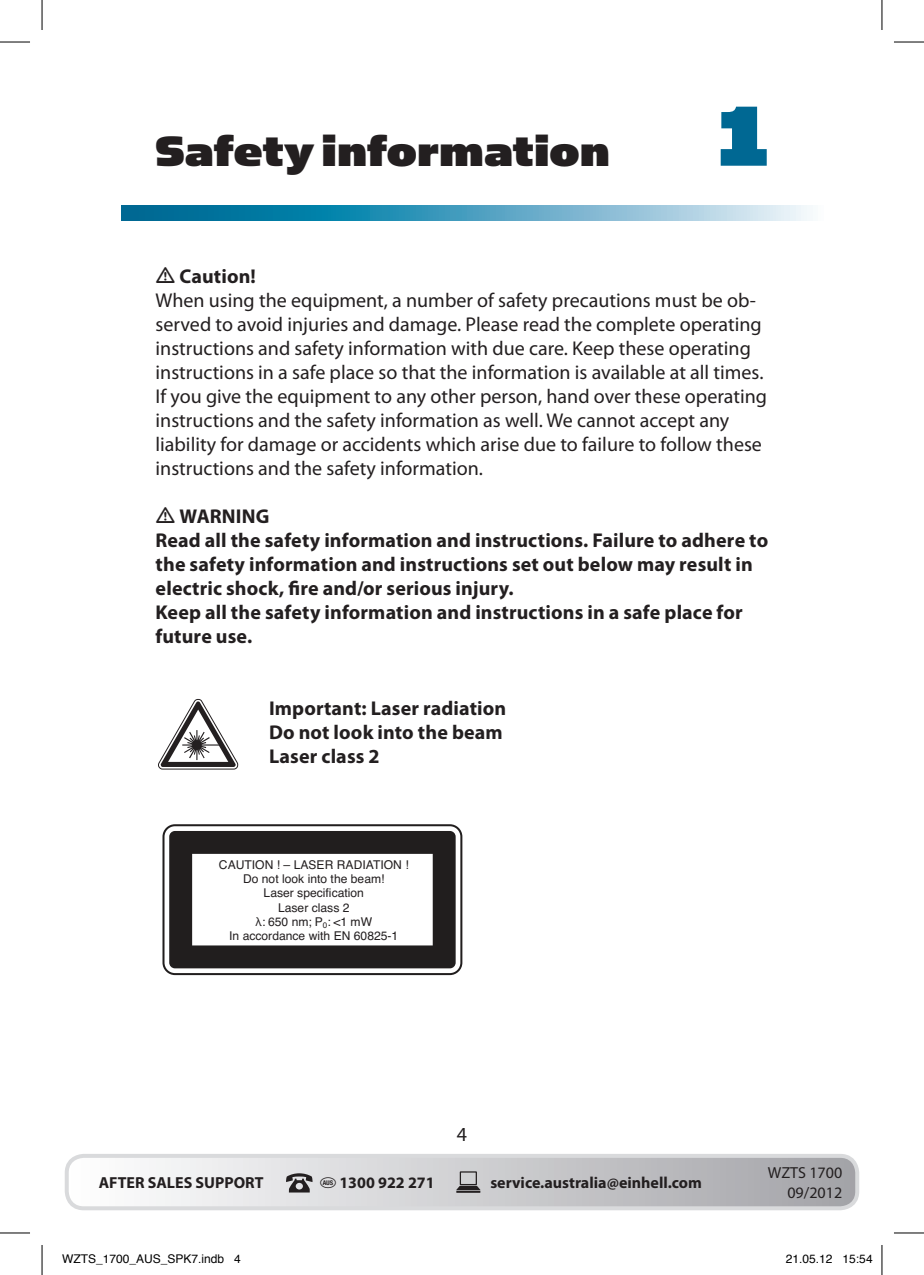
<style>
.page{position:relative;width:924px;height:1275px;background:#fff}
.page>*{position:absolute;margin:0;border:0;box-sizing:border-box;transform-origin:0 0}
.t1{font:48px "Simian Text Gorilla";color:#231f20}
.t2{font:20px/24px "Myriad Pro";color:#231f20}
.t3{font:700 20px/24px "Myriad Pro";letter-spacing:.005em;color:#231f20}
.t4{font:700 16px "Myriad Pro";color:#231f20}
.t5{font:16px/19.2px "Myriad Pro";color:#231f20;text-align:right}
.t6{font:12.2px/14.2px "Helvetica";color:#231f20;text-align:center}
.t7{font:12px "Helvetica";color:#000}
.s1{font-size:96px;color:#006893}
.s2{font-family:"Gr Helvetica"}
</style>
<div class="page">
<svg style="left:122px;top:205px;width:688px;height:16px;background:#54a2c1"></svg>
<div style="left:67px;top:1155px;width:789px;height:53px;background:linear-gradient(to right,#fff,#a3a3a7);border-radius:17px"></div>
<div style="left:65px;top:1153px;width:793px;height:57px;border:4px solid #d9dadc;border-radius:17px"></div>
<svg style="left:456px;top:1171px;width:24px;height:21px"></svg>
<svg style="left:286px;top:1173px;width:26px;height:19px"></svg>
<div style="left:162px;top:824px;width:300px;height:151px;border:2px solid #211e1e;border-radius:11px"></div>
<svg style="left:169px;top:831px;width:286px;height:137px"></svg>
<svg style="left:158px;top:699px;width:80px;height:70px"></svg>
<hr style="left:0;top:42px;width:30px;height:1px;background:#000">
<hr style="left:893px;top:42px;width:30px;height:1px;background:#000">
<hr style="left:0;top:1232px;width:30px;height:1px;background:#000">
<hr style="left:893px;top:1232px;width:30px;height:1px;background:#000">
<hr style="left:42px;top:0;width:1px;height:30px;background:#000">
<hr style="left:42px;top:1245px;width:1px;height:30px;background:#000">
<hr style="left:881px;top:0;width:1px;height:30px;background:#000">
<hr style="left:881px;top:1245px;width:1px;height:30px;background:#000">
<h1 class="t1" style="left:155px;top:124px;width:614px">Safety information <span class="s1">1</span></h1>
<p class="t3" style="left:179px;top:264px;width:78px">Caution!</p>
<p class="t2" style="left:155px;top:288px;width:612px">When using the equipment, a number of safety precautions must be ob&shy;served to avoid injuries and damage. Please read the complete operating instructions and safety information with due care. Keep these operating instructions in a safe place so that the information is available at all times.<br>If you give the equipment to any other person, hand over these operating instructions and the safety information as well. We cannot accept any liability for damage or accidents which arise due to failure to follow these instructions and the safety information.</p>
<p class="t3" style="left:155px;top:504px;width:614px;text-indent:24px">WARNING<br>Read all the safety information and instructions. Failure to adhere to the safety information and instructions set out below may result in electric shock, fire and/or serious injury.<br>Keep all the safety information and instructions in a safe place for future use.</p>
<p class="t3" style="left:269px;top:696px;width:238px">Important: Laser radiation<br>Do not look into the beam<br>Laser class 2</p>
<p class="t6" style="left:219px;top:858px;width:191px">CAUTION ! – LASER RADIATION !<br>Do not look into the beam!<br>Laser specification<br>Laser class 2<br><span class="s2">Ï</span>: 650 nm; P<sub>0</sub>: &lt;1 mW<br>In accordance with EN 60825-1</p>
<p class="t2" style="left:456px;top:1122px;width:12px">4</p>
<p class="t4" style="left:99px;top:1174px;width:166px">AFTER SALES SUPPORT</p>
<p class="t4" style="left:320px;top:1174px;width:116px"><sup>d</sup> 1300 922 271</p>
<p class="t4" style="left:490px;top:1174px;width:213px">service.australia@einhell.com</p>
<p class="t5" style="left:767px;top:1163px;width:76px">WZTS 1700<br>09/2012</p>
<p class="t7" style="left:62px;top:1249px;width:180px">WZTS_1700_AUS_SPK7.indb 4</p>
<p class="t7" style="left:785px;top:1249px;width:88px">21.05.12 15:54</p>
</div>
